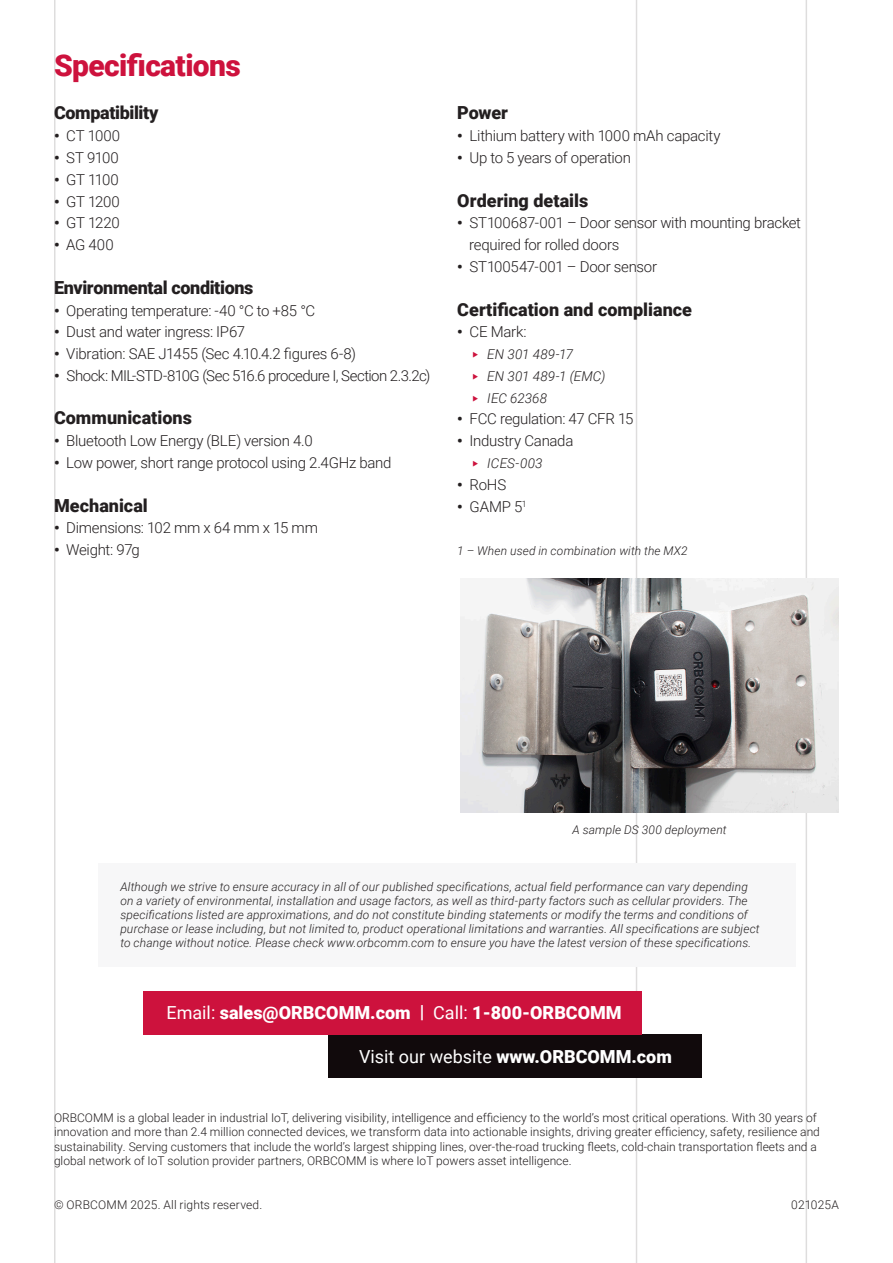
<style>
.page{position:relative;width:893px;height:1263px;background:#fff}
.page>*{position:absolute;margin:0;border:0;box-sizing:border-box;transform-origin:0 0}
.Specifications_-_Title{font:900 30px "Roboto";letter-spacing:-.02em;color:#cd123d}
.Specifications_-__2_Column__Black_Headin{font:900 18px "Roboto";color:#231f20}
.End_-_CTA{font:900 18px "Roboto";color:#fff}
.Specifications_-__2_Column__Black_Headin-2{font:900 18px "Roboto";letter-spacing:-.02em;color:#231f20}
.End_-_CTA-2{font:18px "Roboto";color:#fff}
.t1{font:300 15px/21.8px "Roboto";letter-spacing:-.02em;color:#231f20}
.t2{font:italic 300 13.5px "Roboto";letter-spacing:.01em;color:#231f20}
.End_-_Disclaimer{font:italic 300 12px/14.1px "Roboto";letter-spacing:.01em;color:#231f20}
.End_-_Boilerplate{font:300 12px/14.4px "Roboto";color:#231f20}
.Specifications_-_Asterisk_Text{font:italic 300 12px "Roboto";letter-spacing:.01em;color:#231f20}
.Explainer_Text{font:italic 300 12px "Roboto";letter-spacing:.01em;color:#231f20}
.s1{font-weight:900}
.s2{font-style:normal;color:#cd123d}
.s3{font-weight:400}
</style>
<div class="page">
<hr style="left:54px;top:0;width:2px;height:1263px;background:#231f20">
<hr style="left:636px;top:0;width:1px;height:1263px;background:#231f20">
<hr style="left:806px;top:0;width:1px;height:1263px;background:#231f20">
<div style="left:328px;top:1035px;width:374px;height:43px;background:#110a0c"></div>
<div style="left:144px;top:991px;width:498px;height:44px;background:#cd123d"></div>
<div style="left:98px;top:863px;width:697px;height:104px;background:#f7f7f8"></div>
<img style="left:461px;top:578px;width:377px;height:235px">
<p class="Specifications_-_Title" style="left:54px;top:44px;width:188px">Specifications</p>
<p class="Specifications_-__2_Column__Black_Headin-2" style="left:54px;top:100px;width:106px">Compatibility</p>
<p class="t1" style="left:54px;top:124px;width:67px"><span class="s1">•</span> CT 1000</p>
<p class="t1" style="left:54px;top:146px;width:66px"><span class="s1">•</span> ST 9100</p>
<p class="t1" style="left:54px;top:168px;width:66px"><span class="s1">•</span> GT 1100</p>
<p class="t1" style="left:54px;top:190px;width:67px"><span class="s1">•</span> GT 1200</p>
<p class="t1" style="left:54px;top:212px;width:67px"><span class="s1">•</span> GT 1220</p>
<p class="t1" style="left:54px;top:233px;width:61px"><span class="s1">•</span> AG 400</p>
<p class="Specifications_-__2_Column__Black_Headin-2" style="left:54px;top:275px;width:201px">Environmental conditions</p>
<p class="t1" style="left:54px;top:299px;width:263px"><span class="s1">•</span> Operating temperature: -40 °C to +85 °C</p>
<p class="t1" style="left:54px;top:320px;width:193px"><span class="s1">•</span> Dust and water ingress: IP67</p>
<p class="t1" style="left:54px;top:342px;width:304px"><span class="s1">•</span> Vibration: SAE J1455 (Sec 4.10.4.2 figures 6-8)</p>
<p class="t1" style="left:54px;top:364px;width:378px"><span class="s1">•</span> Shock: MIL-STD-810G (Sec 516.6 procedure I, Section 2.3.2c)</p>
<p class="Specifications_-__2_Column__Black_Headin" style="left:54px;top:405px;width:139px">Communications</p>
<p class="t1" style="left:54px;top:429px;width:260px"><span class="s1">•</span> Bluetooth Low Energy (BLE) version 4.0</p>
<p class="t1" style="left:54px;top:451px;width:339px"><span class="s1">•</span> Low power, short range protocol using 2.4GHz band</p>
<p class="Specifications_-__2_Column__Black_Headin" style="left:54px;top:493px;width:95px">Mechanical</p>
<p class="t1" style="left:54px;top:517px;width:265px"><span class="s1">•</span> Dimensions: 102 mm x 64 mm x 15 mm</p>
<p class="t1" style="left:54px;top:538px;width:87px"><span class="s1">•</span> Weight: 97g</p>
<p class="Specifications_-__2_Column__Black_Headin" style="left:457px;top:100px;width:52px">Power</p>
<p class="t1" style="left:457px;top:124px;width:265px"><span class="s1">•</span> Lithium battery with 1000 mAh capacity</p>
<p class="t1" style="left:457px;top:146px;width:175px"><span class="s1">•</span> Up to 5 years of operation</p>
<p class="Specifications_-__2_Column__Black_Headin" style="left:457px;top:188px;width:132px">Ordering details</p>
<p class="t1" style="left:469px;top:212px;width:333px;text-indent:-12px"><span class="s1">•</span> ST100687-001 – Door sensor with mounting bracket required for rolled doors</p>
<p class="t1" style="left:457px;top:255px;width:201px"><span class="s1">•</span> ST100547-001 – Door sensor</p>
<p class="Specifications_-__2_Column__Black_Headin" style="left:457px;top:296px;width:236px">Certification and compliance</p>
<p class="t1" style="left:457px;top:320px;width:71px"><span class="s1">•</span> CE Mark:</p>
<p class="t2" style="left:472px;top:345px;width:102px"><span class="s2">‣</span> EN 301 489-17</p>
<p class="t2" style="left:472px;top:367px;width:135px"><span class="s2">‣</span> EN 301 489-1 (EMC)</p>
<p class="t2" style="left:472px;top:388px;width:76px"><span class="s2">‣</span> IEC 62368</p>
<p class="t1" style="left:457px;top:408px;width:178px"><span class="s1">•</span> FCC regulation: 47 CFR 15</p>
<p class="t1" style="left:457px;top:429px;width:118px"><span class="s1">•</span> Industry Canada</p>
<p class="t2" style="left:472px;top:454px;width:72px"><span class="s2">‣</span> ICES-003</p>
<p class="t1" style="left:457px;top:473px;width:50px"><span class="s1">•</span> RoHS</p>
<p class="t1" style="left:457px;top:495px;width:71px"><span class="s1">•</span> GAMP 5<sup>1</sup></p>
<p class="Specifications_-_Asterisk_Text" style="left:457px;top:542px;width:232px">1 – When used in combination with the MX2</p>
<p class="Explainer_Text" style="left:572px;top:821px;width:156px">A sample DS 300 deployment</p>
<p class="End_-_Disclaimer" style="left:120px;top:879px;width:641px">Although we strive to ensure accuracy in all of our published specifications, actual field performance can vary depending on a variety of environmental, installation and usage factors, as well as third-party factors such as cellular providers. The specifications listed are approximations, and do not constitute binding statements or modify the terms and conditions of purchase or lease including, but not limited to, product operational limitations and warranties. All specifications are subject to change without notice. Please check www.orbcomm.com to ensure you have the latest version of these specifications.</p>
<p class="End_-_CTA" style="left:166px;top:1000px;width:457px"><span class="s3">Email:</span> sales@ORBCOMM.com | <span class="s3">Call:</span> 1-800-ORBCOMM</p>
<p class="End_-_CTA-2" style="left:359px;top:1044px;width:314px">Visit our website <span class="s1">www.ORBCOMM.com</span></p>
<p class="End_-_Boilerplate" style="left:54px;top:1110px;width:767px">ORBCOMM is a global leader in industrial IoT, delivering visibility, intelligence and efficiency to the world’s most critical operations. With 30 years of innovation and more than 2.4 million connected devices, we transform data into actionable insights, driving greater efficiency, safety, resilience and sustainability. Serving customers that include the world’s largest shipping lines, over-the-road trucking fleets, cold-chain transportation fleets and a global network of IoT solution provider partners, ORBCOMM is where IoT powers asset intelligence.</p>
<p class="End_-_Boilerplate" style="left:54px;top:1197px;width:210px">© ORBCOMM 2025. All rights reserved.</p>
<p class="End_-_Boilerplate" style="left:791px;top:1197px;width:49px">021025A</p>
</div>
